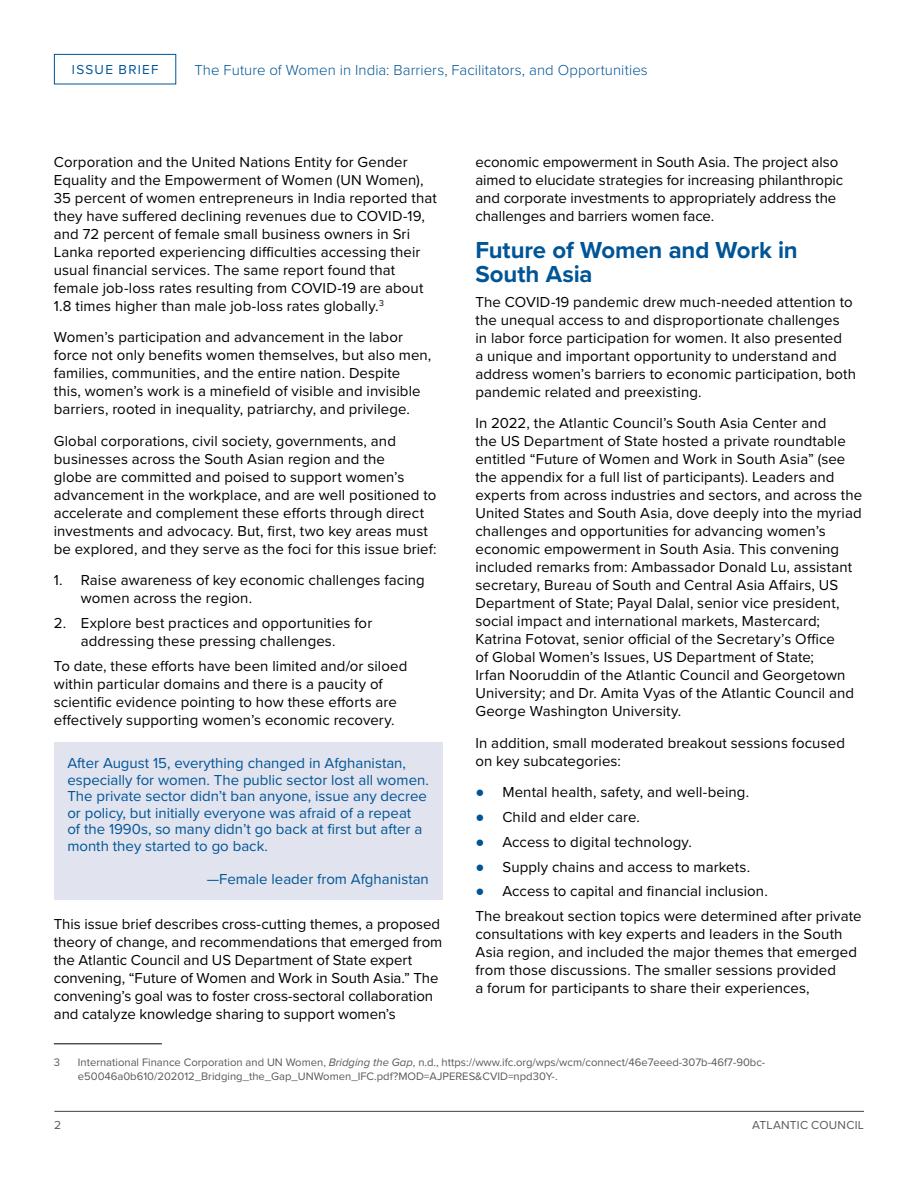
<style>
.page{position:relative;width:918px;height:1188px;background:#fff}
.page>*{position:absolute;margin:0;border:0;box-sizing:border-box;transform-origin:0 0}
.t1{font:700 24px/24px "Proxima Nova";letter-spacing:-.005em;color:#005596}
.t2{font:15px/18px "Proxima Nova";letter-spacing:.005em;color:#000}
.t3{font:15px/16.5px "Proxima Nova";color:#005596}
.t4{font:300 15px "Proxima Nova";letter-spacing:.005em;color:#005596}
.t5{font:13.5px "Proxima Nova";letter-spacing:.09em;color:#005596}
.t6{font:12px "Proxima Nova";letter-spacing:.02em;color:#58595b}
.t7{font:11.25px/13.5px "Proxima Nova";color:#58595b}
.s1{font-style:italic}
.s2{font-family:"Arial Narrow";color:#005596}
</style>
<div class="page">
<hr style="left:54px;top:1111px;width:810px;height:1px;background:#58595b">
<div style="left:54px;top:54px;width:122px;height:30px;border:1px solid #005596"></div>
<div style="left:54px;top:743px;width:388px;height:124px;background:#e1e3ee"></div>
<div style="left:54px;top:858px;width:388px;height:42px;background:#e1e3ee"></div>
<hr style="left:54px;top:1044px;width:108px;height:1px;background:#000">
<p class="t5" style="left:72px;top:60px;width:88px">ISSUE BRIEF</p>
<p class="t4" style="left:194px;top:59px;width:455px">The Future of Women in India: Barriers, Facilitators, and Opportunities</p>
<p class="t2" style="left:54px;top:152px;width:384px">Corporation and the United Nations Entity for Gender Equality and the Empowerment of Women (UN Women), 35 percent of women entrepreneurs in India reported that they have suffered declining revenues due to COVID-19, and 72 percent of female small business owners in Sri Lanka reported experiencing difficulties accessing their usual financial services. The same report found that female job-loss rates resulting from COVID-19 are about 1.8 times higher than male job-loss rates globally.<sup>3</sup></p>
<p class="t2" style="left:54px;top:327px;width:379px">Women’s participation and advancement in the labor force not only benefits women themselves, but also men, families, communities, and the entire nation. Despite<br>this, women’s work is a minefield of visible and invisible barriers, rooted in inequality, patriarchy, and privilege.</p>
<p class="t2" style="left:54px;top:431px;width:384px">Global corporations, civil society, governments, and businesses across the South Asian region and the<br>globe are committed and poised to support women’s advancement in the workplace, and are well positioned to accelerate and complement these efforts through direct investments and advocacy. But, first, two key areas must be explored, and they serve as the foci for this issue brief:</p>
<p class="t2" style="left:81px;top:570px;width:345px;text-indent:-27px">1. Raise awareness of key economic challenges facing women across the region.</p>
<p class="t2" style="left:81px;top:613px;width:293px;text-indent:-27px">2. Explore best practices and opportunities for addressing these pressing challenges.</p>
<p class="t2" style="left:54px;top:656px;width:355px">To date, these efforts have been limited and/or siloed within particular domains and there is a paucity of scientific evidence pointing to how these efforts are effectively supporting women’s economic recovery.</p>
<p class="t3" style="left:67px;top:754px;width:363px">After August 15, everything changed in Afghanistan, especially for women. The public sector lost all women.<br>The private sector didn’t ban anyone, issue any decree or policy, but initially everyone was afraid of a repeat<br>of the 1990s, so many didn’t go back at first but after a month they started to go back.</p>
<p class="t3" style="left:207px;top:870px;width:224px">—Female leader from Afghanistan</p>
<p class="t2" style="left:54px;top:914px;width:390px">This issue brief describes cross-cutting themes, a proposed theory of change, and recommendations that emerged from the Atlantic Council and US Department of State expert convening, “Future of Women and Work in South Asia.” The convening’s goal was to foster cross-sectoral collaboration and catalyze knowledge sharing to support women’s</p>
<p class="t7" style="left:54px;top:1056px;width:8px">3</p>
<p class="t7" style="left:78px;top:1056px;width:689px">International Finance Corporation and UN Women, <span class="s1">Bridging the Gap</span>, n.d., https://www.ifc.org/wps/wcm/connect/46e7eeed-307b-46f7-90bc&shy;e50046a0b610/202012_Bridging_the_Gap_UNWomen_IFC.pdf?MOD=AJPERES&amp;CVID=npd30Y-.</p>
<p class="t2" style="left:475px;top:152px;width:369px">economic empowerment in South Asia. The project also aimed to elucidate strategies for increasing philanthropic and corporate investments to appropriately address the challenges and barriers women face.</p>
<h1 class="t1" style="left:475px;top:237px;width:324px">Future of Women and Work in<br>South Asia</h1>
<p class="t2" style="left:475px;top:292px;width:382px">The COVID-19 pandemic drew much-needed attention to the unequal access to and disproportionate challenges<br>in labor force participation for women. It also presented<br>a unique and important opportunity to understand and address women’s barriers to economic participation, both pandemic related and preexisting.</p>
<p class="t2" style="left:475px;top:414px;width:388px">In 2022, the Atlantic Council’s South Asia Center and<br>the US Department of State hosted a private roundtable entitled “Future of Women and Work in South Asia” (see the appendix for a full list of participants). Leaders and experts from across industries and sectors, and across the United States and South Asia, dove deeply into the myriad challenges and opportunities for advancing women’s economic empowerment in South Asia. This convening included remarks from: Ambassador Donald Lu, assistant secretary, Bureau of South and Central Asia Affairs, US Department of State; Payal Dalal, senior vice president, social impact and international markets, Mastercard; Katrina Fotovat, senior official of the Secretary’s Office<br>of Global Women’s Issues, US Department of State;<br>Irfan Nooruddin of the Atlantic Council and Georgetown University; and Dr. Amita Vyas of the Atlantic Council and George Washington University.</p>
<p class="t2" style="left:475px;top:733px;width:371px">In addition, small moderated breakout sessions focused on key subcategories:</p>
<p class="t2" style="left:475px;top:783px;width:275px"><span class="s2">●</span> Mental health, safety, and well-being.</p>
<p class="t2" style="left:475px;top:807px;width:166px"><span class="s2">●</span> Child and elder care.</p>
<p class="t2" style="left:475px;top:832px;width:218px"><span class="s2">●</span> Access to digital technology.</p>
<p class="t2" style="left:475px;top:857px;width:276px"><span class="s2">●</span> Supply chains and access to markets.</p>
<p class="t2" style="left:475px;top:878px;width:388px;line-height:24.8px"><span class="s2">●</span> Access to capital and financial inclusion.<br>The breakout section topics were determined after private</p>
<p class="t2" style="left:475px;top:924px;width:383px">consultations with key experts and leaders in the South Asia region, and included the major themes that emerged from those discussions. The smaller sessions provided<br>a forum for participants to share their experiences,</p>
<p class="t6" style="left:54px;top:1116px;width:9px">2</p>
<p class="t6" style="left:752px;top:1116px;width:113px">ATLANTIC COUNCIL</p>
</div>
